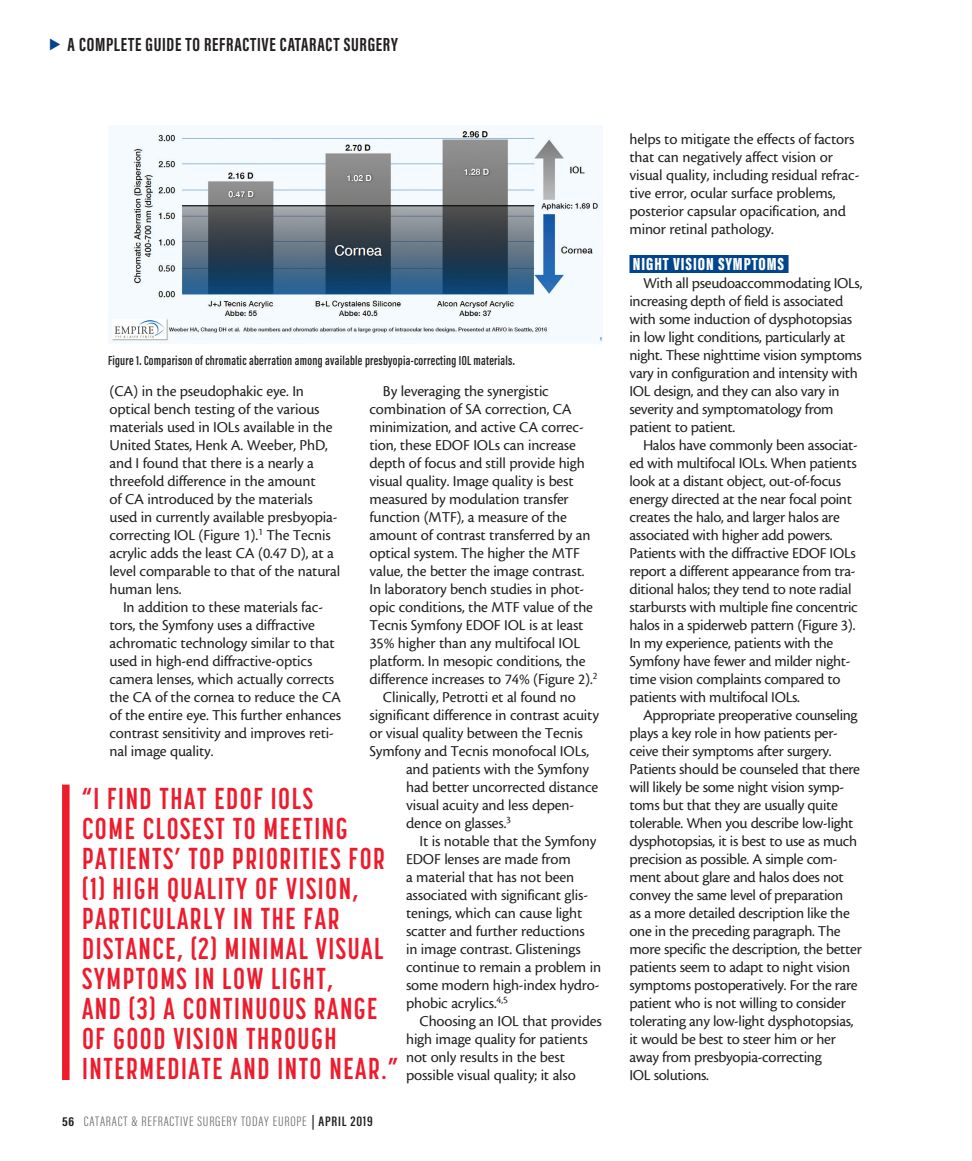
<style>
.page{position:relative;width:972px;height:1161px;background:#fff}
.page>*{position:absolute;margin:0;border:0;box-sizing:border-box;transform-origin:0 0}
.Feature_Quote{font:700 30px/30px "Korolev Compressed";letter-spacing:.05em;color:#ee1b2d}
.t1{font:700 19.5px "Acumin Pro Extra Cond";letter-spacing:.035em;color:#231f20}
.subhead{font:900 18px "Acumin Pro Extra Cond";letter-spacing:.05em;color:#fff}
.body{font:15.75px/18px "Cronos MM 408 10";letter-spacing:-.01em;color:#231f20}
.t2{font:300 14.1px "Acumin Pro Extra Cond";letter-spacing:.05em;color:#6c6d70;scale:1.11 1}
.t3{font:600 13.5px "Acumin Pro Extra Cond";letter-spacing:.02em;color:#231f20}
.s1{font-weight:700;font-size:13.35px;color:#231f20}
.s2{font-weight:600;color:#231f20}
</style>
<div class="page">
<div style="left:630px;top:255px;width:159px;height:18px;background:#01458d"></div>
<div style="left:62px;top:785px;width:8px;height:295px;background:#ee1b2d"></div>
<img style="left:108px;top:125px;width:494px;height:219px">
<p class="t1" style="left:68px;top:32px;width:332px">A COMPLETE GUIDE TO REFRACTIVE CATARACT SURGERY</p>
<p class="t3" style="left:108px;top:352px;width:408px">Figure 1. Comparison of chromatic aberration among available presbyopia-correcting IOL materials.</p>
<p class="body" style="left:110px;top:382px;width:232px">(CA) in the pseudophakic eye. In optical bench testing of the various materials used in IOLs available in the United States, Henk A. Weeber, PhD, and I found that there is a nearly a threefold difference in the amount<br>of CA introduced by the materials used in currently available presbyopia&shy;correcting IOL (Figure 1).<sup>1</sup> The Tecnis acrylic adds the least CA (0.47 D), at a level comparable to that of the natural human lens.</p>
<p class="body" style="left:110px;top:598px;width:233px;text-indent:14px">In addition to these materials fac&shy;tors, the Symfony uses a diffractive achromatic technology similar to that used in high-end diffractive-optics camera lenses, which actually corrects the CA of the cornea to reduce the CA of the entire eye. This further enhances contrast sensitivity and improves reti&shy;nal image quality.</p>
<p class="body" style="left:369px;top:382px;width:230px;text-indent:14px">By leveraging the synergistic combination of SA correction, CA minimization, and active CA correc&shy;tion, these EDOF IOLs can increase depth of focus and still provide high visual quality. Image quality is best measured by modulation transfer function (MTF), a measure of the amount of contrast transferred by an optical system. The higher the MTF value, the better the image contrast.<br>In laboratory bench studies in phot&shy;opic conditions, the MTF value of the Tecnis Symfony EDOF IOL is at least 35% higher than any multifocal IOL platform. In mesopic conditions, the difference increases to 74% (Figure 2).<sup>2</sup></p>
<p class="body" style="left:383px;top:688px;width:194px">Clinically, Petrotti et al found no</p>
<p class="body" style="left:369px;top:706px;width:231px">significant difference in contrast acuity</p>
<p class="body" style="left:369px;top:724px;width:215px">or visual quality between the Tecnis</p>
<p class="body" style="left:369px;top:742px;width:221px">Symfony and Tecnis monofocal IOLs,</p>
<p class="body" style="left:406px;top:760px;width:184px">and patients with the Symfony</p>
<p class="body" style="left:406px;top:778px;width:194px">had better uncorrected distance</p>
<p class="body" style="left:406px;top:796px;width:170px">visual acuity and less depen-</p>
<p class="body" style="left:406px;top:814px;width:107px">dence on glasses.<sup>3</sup></p>
<p class="body" style="left:406px;top:832px;width:197px;text-indent:14px">It is notable that the Symfony<br>EDOF lenses are made from<br>a material that has not been associated with significant glis&shy;tenings, which can cause light scatter and further reductions<br>in image contrast. Glistenings continue to remain a problem in some modern high-index hydro&shy;phobic acrylics.<sup>4,5</sup></p>
<p class="body" style="left:406px;top:1012px;width:197px;text-indent:14px">Choosing an IOL that provides high image quality for patients not only results in the best possible visual quality; it also</p>
<p class="Feature_Quote" style="left:82px;top:783px;width:317px">“I FIND THAT EDOF IOLS<br>COME CLOSEST TO MEETING<br>PATIENTS’ TOP PRIORITIES FOR (1) HIGH QUALITY OF VISION,<br>PARTICULARLY IN THE FAR<br>DISTANCE, (2) MINIMAL VISUAL<br>SYMPTOMS IN LOW LIGHT,<br>AND (3) A CONTINUOUS RANGE<br>OF GOOD VISION THROUGH<br>INTERMEDIATE AND INTO NEAR.”</p>
<p class="t2" style="left:62px;top:1113px;width:281px"><span class="s1">56</span> CATARACT &amp; REFRACTIVE SURGERY TODAY EUROPE <span class="s2">| APRIL 2019</span></p>
<p class="body" style="left:630px;top:130px;width:231px">helps to mitigate the effects of factors that can negatively affect vision or visual quality, including residual refrac&shy;tive error, ocular surface problems, posterior capsular opacification, and minor retinal pathology.</p>
<p class="subhead" style="left:633px;top:253px;width:153px">NIGHT VISION SYMPTOMS</p>
<p class="body" style="left:630px;top:274px;width:234px;text-indent:14px">With all pseudoaccommodating IOLs, increasing depth of field is associated with some induction of dysphotopsias in low light conditions, particularly at night. These nighttime vision symptoms vary in configuration and intensity with IOL design, and they can also vary in severity and symptomatology from patient to patient.</p>
<p class="body" style="left:630px;top:436px;width:230px;text-indent:14px">Halos have commonly been associat&shy;ed with multifocal IOLs. When patients look at a distant object, out-of-focus energy directed at the near focal point creates the halo, and larger halos are associated with higher add powers.<br>Patients with the diffractive EDOF IOLs report a different appearance from tra&shy;ditional halos; they tend to note radial starbursts with multiple fine concentric halos in a spiderweb pattern (Figure 3).<br>In my experience, patients with the Symfony have fewer and milder night&shy;time vision complaints compared to patients with multifocal IOLs.</p>
<p class="body" style="left:630px;top:706px;width:234px;text-indent:14px">Appropriate preoperative counseling plays a key role in how patients per&shy;ceive their symptoms after surgery.<br>Patients should be counseled that there will likely be some night vision symp&shy;toms but that they are usually quite tolerable. When you describe low-light dysphotopsias, it is best to use as much precision as possible. A simple com&shy;ment about glare and halos does not convey the same level of preparation<br>as a more detailed description like the one in the preceding paragraph. The more specific the description, the better patients seem to adapt to night vision symptoms postoperatively. For the rare patient who is not willing to consider tolerating any low-light dysphotopsias, it would be best to steer him or her away from presbyopia-correcting<br>IOL solutions.</p>
</div>
